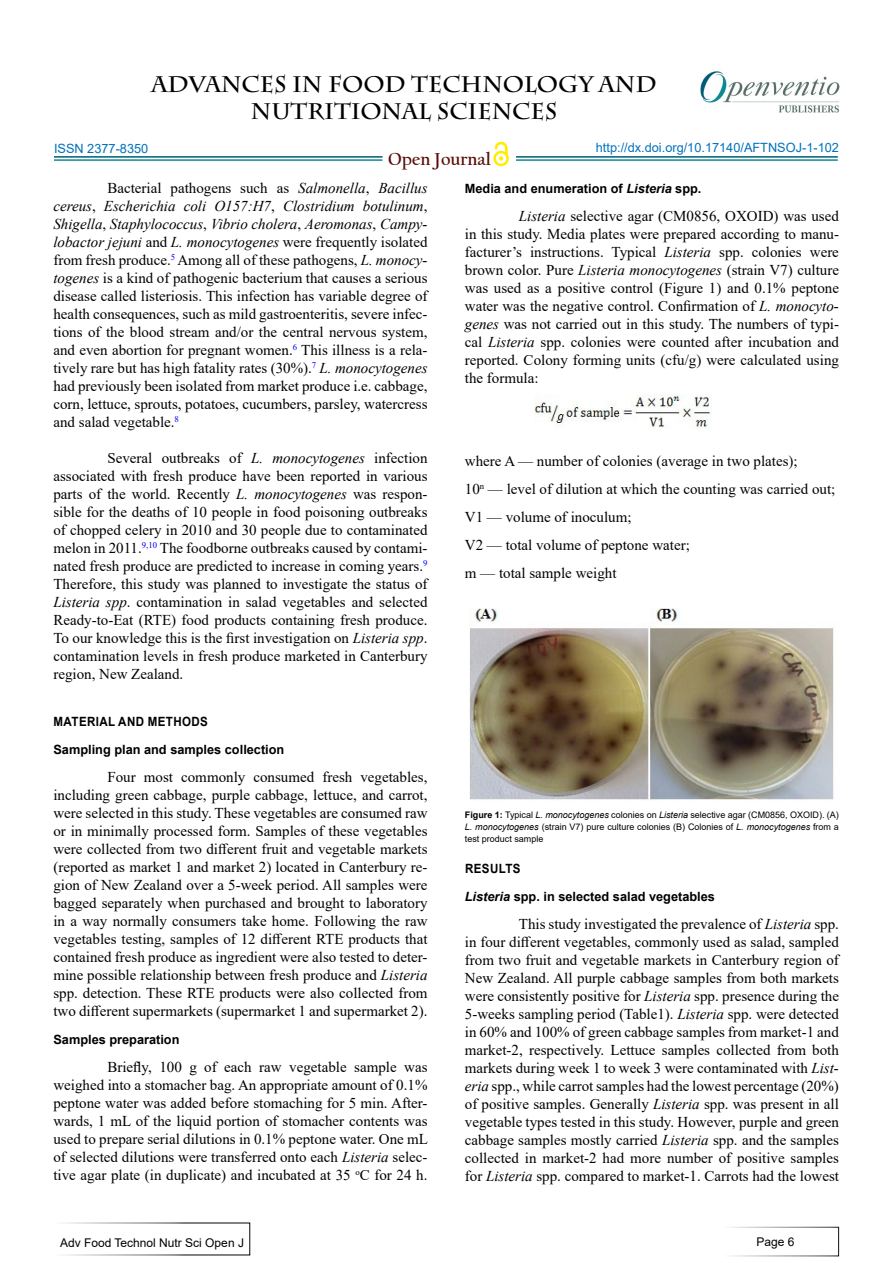
<style>
.page{position:relative;width:893px;height:1263px;background:#fff}
.page>*{position:absolute;margin:0;border:0;box-sizing:border-box;transform-origin:0 0}
.t1{font:700 22.5px/27px "Charlemagne Std";color:#000;text-align:center}
.t2{font:700 18.15px "Californian FB";color:#580b05}
.t3{font:15px/18px "Times New Roman";color:#000;text-align:justify}
.t4{font:700 12.75px/27.9px "Arial";color:#000;scale:.91 1}
.t5{font:700 12.75px "Arial";color:#000}
.t6{font:12.75px "Arial";color:#0072bc}
.t7{font:12.75px "Arial";color:#0071bc}
.t8{font:12px "Arial";color:#000}
.t9{font:9px/12px "Arial";color:#000;text-align:justify}
.s1{font-style:italic}
.s2{font-weight:700}
</style>
<div class="page">
<hr style="left:54px;top:156px;width:328px;height:2px;background:#015d75">
<hr style="left:54px;top:159px;width:328px;height:2px;background:#0a8b93">
<hr style="left:516px;top:156px;width:322px;height:2px;background:#015d75">
<hr style="left:516px;top:159px;width:322px;height:2px;background:#0a8b93">
<svg style="left:493px;top:151px;width:16px;height:15px"></svg>
<div style="left:496px;top:153px;width:10px;height:11px;background:#fff;border-radius:50%"></div>
<svg style="left:495px;top:141px;width:13px;height:20px"></svg>
<div style="left:54px;top:1222px;width:196px;height:33px;border:1px solid #fff"></div>
<div style="left:723px;top:1227px;width:116px;height:29px;border:1px solid #fff"></div>
<img style="left:700px;top:71px;width:140px;height:42px">
<img style="left:535px;top:394px;width:177px;height:34px">
<img style="left:470px;top:609px;width:364px;height:191px">
<h1 class="t1" style="left:152px;top:71px;width:506px">ADVANCES IN FOOD TECHNOLOGY AND<br>NUTRITIONAL SCIENCES</h1>
<p class="t2" style="left:388px;top:148px;width:104px">Open Journal</p>
<p class="t6" style="left:596px;top:139px;width:245px">http://dx.doi.org/10.17140/AFTNSOJ-1-102</p>
<p class="t7" style="left:54px;top:140px;width:96px">ISSN 2377-8350</p>
<p class="t3" style="left:53px;top:178px;width:376px;text-indent:54px">Bacterial pathogens such as <span class="s1">Salmonella</span>, <span class="s1">Bacillus cereus</span>, <span class="s1">Escherichia coli O157:H7</span>, <span class="s1">Clostridium botulinum</span>, <span class="s1">Shigella</span>, <span class="s1">Staphylococcus</span>, <span class="s1">Vibrio cholera</span>, <span class="s1">Aeromonas</span>, <span class="s1">Campy&shy;lobactor jejuni</span> and <span class="s1">L. monocytogenes</span> were frequently isolated from fresh produce.<sup>5</sup> Among all of these pathogens, <span class="s1">L. monocy&shy;togenes</span> is a kind of pathogenic bacterium that causes a serious disease called listeriosis. This infection has variable degree of health consequences, such as mild gastroenteritis, severe infec&shy;tions of the blood stream and/or the central nervous system, and even abortion for pregnant women.<sup>6</sup> This illness is a rela&shy;tively rare but has high fatality rates (30%).<sup>7</sup> <span class="s1">L. monocytogenes </span>had previously been isolated from market produce i.e. cabbage, corn, lettuce, sprouts, potatoes, cucumbers, parsley, watercress and salad vegetable.<sup>8</sup></p>
<p class="t3" style="left:53px;top:448px;width:376px;text-indent:54px">Several outbreaks of <span class="s1">L. monocytogenes</span> infection associated with fresh produce have been reported in various parts of the world. Recently <span class="s1">L. monocytogenes</span> was respon&shy;sible for the deaths of 10 people in food poisoning outbreaks of chopped celery in 2010 and 30 people due to contaminated melon in 2011.<sup>9,10</sup> The foodborne outbreaks caused by contami&shy;nated fresh produce are predicted to increase in coming years.<sup>9<br></sup>Therefore, this study was planned to investigate the status of <span class="s1">Listeria spp</span>. contamination in salad vegetables and selected Ready-to-Eat (RTE) food products containing fresh produce.<br>To our knowledge this is the first investigation on <span class="s1">Listeria spp</span>. contamination levels in fresh produce marketed in Canterbury region, New Zealand.</p>
<p class="t4" style="left:53px;top:707px;width:255px">MATERIAL AND METHODS<br>Sampling plan and samples collection</p>
<p class="t3" style="left:53px;top:767px;width:376px;text-indent:54px">Four most commonly consumed fresh vegetables, including green cabbage, purple cabbage, lettuce, and carrot, were selected in this study. These vegetables are consumed raw or in minimally processed form. Samples of these vegetables were collected from two different fruit and vegetable markets (reported as market 1 and market 2) located in Canterbury re&shy;gion of New Zealand over a 5-week period. All samples were bagged separately when purchased and brought to laboratory in a way normally consumers take home. Following the raw vegetables testing, samples of 12 different RTE products that contained fresh produce as ingredient were also tested to deter&shy;mine possible relationship between fresh produce and <span class="s1">Listeria </span>spp. detection. These RTE products were also collected from two different supermarkets (supermarket 1 and supermarket 2).</p>
<p class="t5" style="left:53px;top:1030px;width:128px">Samples preparation</p>
<p class="t3" style="left:53px;top:1057px;width:376px;text-indent:54px">Briefly, 100 g of each raw vegetable sample was weighed into a stomacher bag. An appropriate amount of 0.1% peptone water was added before stomaching for 5 min. After&shy;wards, 1 mL of the liquid portion of stomacher contents was used to prepare serial dilutions in 0.1% peptone water. One mL of selected dilutions were transferred onto each <span class="s1">Listeria</span> selec&shy;tive agar plate (in duplicate) and incubated at 35 <sup>o</sup>C for 24 h.</p>
<p class="t8" style="left:60px;top:1234px;width:185px">Adv Food Technol Nutr Sci Open J</p>
<p class="t5" style="left:465px;top:179px;width:238px">Media and enumeration of <span class="s1">Listeria</span> spp.</p>
<p class="t3" style="left:465px;top:206px;width:376px;text-indent:54px"><span class="s1">Listeria</span> selective agar (CM0856, OXOID) was used in this study. Media plates were prepared according to manu&shy;facturer’s instructions. Typical <span class="s1">Listeria</span> spp. colonies were brown color. Pure <span class="s1">Listeria monocytogenes</span> (strain V7) culture was used as a positive control (Figure 1) and 0.1% peptone water was the negative control. Confirmation of <span class="s1">L. monocyto&shy;genes</span> was not carried out in this study. The numbers of typi&shy;cal <span class="s1">Listeria</span> spp. colonies were counted after incubation and reported. Colony forming units (cfu/g) were calculated using the formula:</p>
<p class="t3" style="left:465px;top:447px;width:372px;line-height:27.9px;text-align:left">where A — number of colonies (average in two plates);<br>10<sup>n</sup> — level of dilution at which the counting was carried out; V1 — volume of inoculum;<br>V2 — total volume of peptone water;<br>m — total sample weight</p>
<p class="t9" style="left:465px;top:808px;width:376px"><span class="s2">Figure 1:</span> Typical <span class="s1">L. monocytogenes</span> colonies on <span class="s1">Listeria</span> selective agar (CM0856, OXOID). (A)<br><span class="s1">L. monocytogenes</span> (strain V7) pure culture colonies (B) Colonies of <span class="s1">L. monocytogenes</span> from a test product sample</p>
<p class="t4" style="left:465px;top:855px;width:276px">RESULTS<br><span class="s1">Listeria</span> spp. in selected salad vegetables</p>
<p class="t3" style="left:465px;top:914px;width:376px;text-indent:54px">This study investigated the prevalence of <span class="s1">Listeria</span> spp. in four different vegetables, commonly used as salad, sampled from two fruit and vegetable markets in Canterbury region of New Zealand. All purple cabbage samples from both markets were consistently positive for <span class="s1">Listeria</span> spp. presence during the 5-weeks sampling period (Table1). <span class="s1">Listeria</span> spp. were detected in 60% and 100% of green cabbage samples from market-1 and market-2, respectively. Lettuce samples collected from both markets during week 1 to week 3 were contaminated with <span class="s1">List&shy;eria</span> spp., while carrot samples had the lowest percentage (20%) of positive samples. Generally <span class="s1">Listeria</span> spp. was present in all vegetable types tested in this study. However, purple and green cabbage samples mostly carried <span class="s1">Listeria</span> spp. and the samples collected in market-2 had more number of positive samples for <span class="s1">Listeria</span> spp. compared to market-1. Carrots had the lowest</p>
<p class="t8" style="left:756px;top:1233px;width:40px">Page 6</p>
</div>
